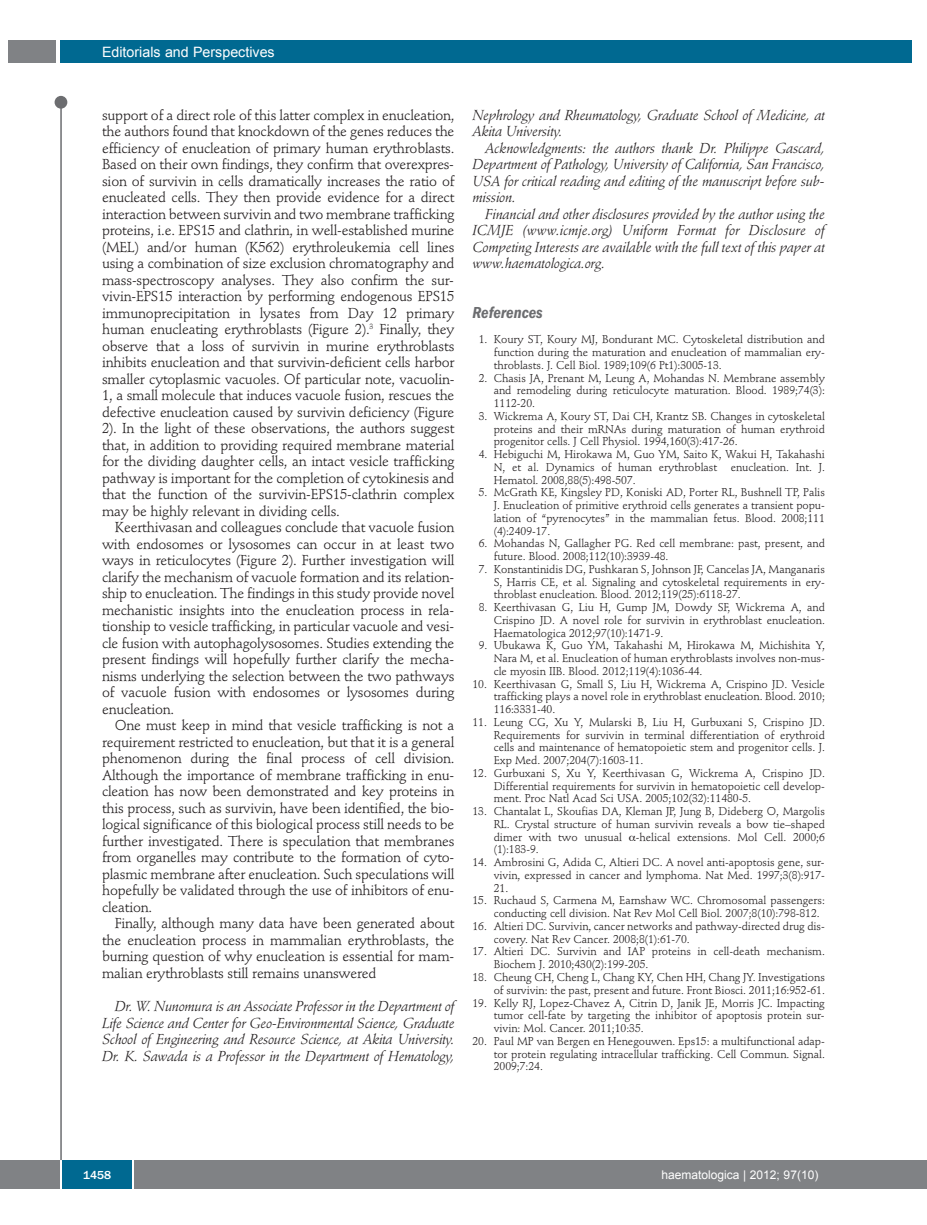
<style>
.page{position:relative;width:927px;height:1225px;background:#fff}
.page>*{position:absolute;margin:0;border:0;box-sizing:border-box;transform-origin:0 0}
.t1{font:italic 600 condensed 16.5px "Franklin Gothic";color:#6c6d70}
.t2{font:14.25px/16.5px "Stempel Schneidler";letter-spacing:-.015em;color:#231f20;text-align:justify}
.t3{font:italic 14.25px/16.5px "Stempel Schneidler";letter-spacing:-.02em;color:#231f20;text-align:justify}
.t4{font:14.25px "Arial";color:#fff}
.t5{font:12px "Arial";color:#fff}
.t6{font:500 12px "Franklin Gothic";color:#fff}
.t7{font:11.25px/12.8px "Stempel Schneidler";letter-spacing:-.005em;color:#231f20;text-align:justify}
</style>
<div class="page">
<div style="left:911px;top:1160px;width:16px;height:28px;background:#808285"></div>
<div style="left:60px;top:40px;width:852px;height:22px;background:#006991"></div>
<div style="left:9px;top:40px;width:47px;height:22px;background:#808285"></div>
<div style="left:0;top:1160px;width:911px;height:28px;background:#808285"></div>
<div style="left:62px;top:1160px;width:71px;height:28px;background:#006991"></div>
<hr style="left:60px;top:1160px;width:2px;height:28px;background:#fff">
<svg style="left:133px;top:1160px;width:1px;height:28px"></svg>
<div style="left:55px;top:96px;width:12px;height:13px;background:#6c6d70;border-radius:50%"></div>
<hr style="left:60px;top:99px;width:2px;height:1061px;background:#6c6d70">
<p class="t4" style="left:102px;top:44px;width:174px">Editorials and Perspectives</p>
<p class="t2" style="left:102px;top:108px;width:354px">support of a direct role of this latter complex in enucleation, the authors found that knockdown of the genes reduces the efficiency of enucleation of primary human erythroblasts.<br>Based on their own findings, they confirm that overexpres&shy;sion of survivin in cells dramatically increases the ratio of enucleated cells. They then provide evidence for a direct interaction between survivin and two membrane trafficking proteins, i.e. EPS15 and clathrin, in well-established murine (MEL) and/or human (K562) erythroleukemia cell lines using a combination of size exclusion chromatography and mass-spectroscopy analyses. They also confirm the sur&shy;vivin-EPS15 interaction by performing endogenous EPS15 immunoprecipitation in lysates from Day 12 primary human enucleating erythroblasts (Figure 2).<sup>3</sup> Finally, they observe that a loss of survivin in murine erythroblasts inhibits enucleation and that survivin-deficient cells harbor smaller cytoplasmic vacuoles. Of particular note, vacuolin-1, a small molecule that induces vacuole fusion, rescues the defective enucleation caused by survivin deficiency (Figure 2). In the light of these observations, the authors suggest that, in addition to providing required membrane material for the dividing daughter cells, an intact vesicle trafficking pathway is important for the completion of cytokinesis and that the function of the survivin-EPS15-clathrin complex may be highly relevant in dividing cells.</p>
<p class="t2" style="left:102px;top:520px;width:354px;text-indent:13px">Keerthivasan and colleagues conclude that vacuole fusion with endosomes or lysosomes can occur in at least two ways in reticulocytes (Figure 2). Further investigation will clarify the mechanism of vacuole formation and its relation&shy;ship to enucleation. The findings in this study provide novel mechanistic insights into the enucleation process in rela&shy;tionship to vesicle trafficking, in particular vacuole and vesi&shy;cle fusion with autophagolysosomes. Studies extending the present findings will hopefully further clarify the mecha&shy;nisms underlying the selection between the two pathways of vacuole fusion with endosomes or lysosomes during enucleation.</p>
<p class="t2" style="left:102px;top:718px;width:354px;text-indent:13px">One must keep in mind that vesicle trafficking is not a requirement restricted to enucleation, but that it is a general phenomenon during the final process of cell division.<br>Although the importance of membrane trafficking in enu&shy;cleation has now been demonstrated and key proteins in this process, such as survivin, have been identified, the bio&shy;logical significance of this biological process still needs to be further investigated. There is speculation that membranes from organelles may contribute to the formation of cyto&shy;plasmic membrane after enucleation. Such speculations will hopefully be validated through the use of inhibitors of enu&shy;cleation.</p>
<p class="t2" style="left:102px;top:916px;width:354px;text-indent:13px">Finally, although many data have been generated about the enucleation process in mammalian erythroblasts, the burning question of why enucleation is essential for mam&shy;malian erythroblasts still remains unanswered</p>
<p class="t3" style="left:102px;top:999px;width:354px;text-indent:13px">Dr. W. Nunomura is an Associate Professor in the Department of Life Science and Center for Geo-Environmental Science, Graduate School of Engineering and Resource Science, at Akita University.<br>Dr. K. Sawada is a Professor in the Department of Hematology,</p>
<p class="t3" style="left:472px;top:108px;width:354px">Nephrology and Rheumatology, Graduate School of Medicine, at<br>Akita University.</p>
<p class="t3" style="left:472px;top:141px;width:354px;text-indent:13px">Acknowledgments: the authors thank Dr. Philippe Gascard, Department of Pathology, University of California, San Francisco, USA for critical reading and editing of the manuscript before sub&shy;mission.</p>
<p class="t3" style="left:472px;top:207px;width:354px;text-indent:13px">Financial and other disclosures provided by the author using the ICMJE (www.icmje.org) Uniform Format for Disclosure of Competing Interests are available with the full text of this paper at www.haematologica.org.</p>
<h1 class="t1" style="left:472px;top:306px;width:72px">References</h1>
<p class="t7" style="left:494px;top:334px;width:333px;text-indent:-15px">1. Koury ST, Koury MJ, Bondurant MC. Cytoskeletal distribution and function during the maturation and enucleation of mammalian ery&shy;throblasts. J. Cell Biol. 1989;109(6 Pt1):3005-13.</p>
<p class="t7" style="left:494px;top:372px;width:333px;text-indent:-15px">2. Chasis JA, Prenant M, Leung A, Mohandas N. Membrane assembly and remodeling during reticulocyte maturation. Blood. 1989;74(3):<br>1112-20.</p>
<p class="t7" style="left:494px;top:411px;width:333px;text-indent:-15px">3. Wickrema A, Koury ST, Dai CH, Krantz SB. Changes in cytoskeletal proteins and their mRNAs during maturation of human erythroid progenitor cells. J Cell Physiol. 1994,160(3):417-26.</p>
<p class="t7" style="left:494px;top:449px;width:333px;text-indent:-15px">4. Hebiguchi M, Hirokawa M, Guo YM, Saito K, Wakui H, Takahashi N, et al. Dynamics of human erythroblast enucleation. Int. J.<br>Hematol. 2008,88(5):498-507.</p>
<p class="t7" style="left:494px;top:487px;width:333px;text-indent:-15px">5. McGrath KE, Kingsley PD, Koniski AD, Porter RL, Bushnell TP, Palis J. Enucleation of primitive erythroid cells generates a transient popu&shy;lation of “pyrenocytes” in the mammalian fetus. Blood. 2008;111 (4):2409-17.</p>
<p class="t7" style="left:494px;top:538px;width:333px;text-indent:-15px">6. Mohandas N, Gallagher PG. Red cell membrane: past, present, and future. Blood. 2008;112(10):3939-48.</p>
<p class="t7" style="left:494px;top:564px;width:333px;text-indent:-15px">7. Konstantinidis DG, Pushkaran S, Johnson JF, Cancelas JA, Manganaris S, Harris CE, et al. Signaling and cytoskeletal requirements in ery&shy;throblast enucleation. Blood. 2012;119(25):6118-27.</p>
<p class="t7" style="left:494px;top:602px;width:333px;text-indent:-15px">8. Keerthivasan G, Liu H, Gump JM, Dowdy SF, Wickrema A, and Crispino JD. A novel role for survivin in erythroblast enucleation.<br>Haematologica 2012;97(10):1471-9.</p>
<p class="t7" style="left:494px;top:640px;width:333px;text-indent:-15px">9. Ubukawa K, Guo YM, Takahashi M, Hirokawa M, Michishita Y, Nara M, et al. Enucleation of human erythroblasts involves non-mus&shy;cle myosin IIB. Blood. 2012;119(4):1036-44.</p>
<p class="t7" style="left:494px;top:678px;width:333px;text-indent:-21px">10. Keerthivasan G, Small S, Liu H, Wickrema A, Crispino JD. Vesicle trafficking plays a novel role in erythroblast enucleation. Blood. 2010; 116:3331-40.</p>
<p class="t7" style="left:494px;top:717px;width:333px;text-indent:-21px">11. Leung CG, Xu Y, Mularski B, Liu H, Gurbuxani S, Crispino JD.<br>Requirements for survivin in terminal differentiation of erythroid cells and maintenance of hematopoietic stem and progenitor cells. J.<br>Exp Med. 2007;204(7):1603-11.</p>
<p class="t7" style="left:494px;top:768px;width:333px;text-indent:-21px">12. Gurbuxani S, Xu Y, Keerthivasan G, Wickrema A, Crispino JD.<br>Differential requirements for survivin in hematopoietic cell develop&shy;ment. Proc Natl Acad Sci USA. 2005;102(32):11480-5.</p>
<p class="t7" style="left:494px;top:806px;width:333px;text-indent:-21px">13. Chantalat L, Skoufias DA, Kleman JP, Jung B, Dideberg O, Margolis RL. Crystal structure of human survivin reveals a bow tie–shaped dimer with two unusual -helical extensions. Mol Cell. 2000;6 (1):183-9.</p>
<p class="t7" style="left:494px;top:857px;width:333px;text-indent:-21px">14. Ambrosini G, Adida C, Altieri DC. A novel anti-apoptosis gene, sur&shy;vivin, expressed in cancer and lymphoma. Nat Med. 1997;3(8):917- 21.</p>
<p class="t7" style="left:494px;top:895px;width:333px;text-indent:-21px">15. Ruchaud S, Carmena M, Earnshaw WC. Chromosomal passengers: conducting cell division. Nat Rev Mol Cell Biol. 2007;8(10):798-812.</p>
<p class="t7" style="left:494px;top:921px;width:333px;text-indent:-21px">16. Altieri DC. Survivin, cancer networks and pathway-directed drug dis&shy;covery. Nat Rev Cancer. 2008;8(1):61-70.</p>
<p class="t7" style="left:494px;top:946px;width:333px;text-indent:-21px">17. Altieri DC. Survivin and IAP proteins in cell-death mechanism.<br>Biochem J. 2010;430(2):199-205.</p>
<p class="t7" style="left:472px;top:972px;width:354px;text-align:right">18. Cheung CH, Cheng L, Chang KY, Chen HH, Chang JY. Investigations of survivin: the past, present and future. Front Biosci. 2011;16:952-61.</p>
<p class="t7" style="left:494px;top:997px;width:333px;text-indent:-21px">19. Kelly RJ, Lopez-Chavez A, Citrin D, Janik JE, Morris JC. Impacting tumor cell-fate by targeting the inhibitor of apoptosis protein sur&shy;vivin: Mol. Cancer. 2011;10:35.</p>
<p class="t7" style="left:494px;top:1035px;width:333px;text-indent:-21px">20. Paul MP van Bergen en Henegouwen. Eps15: a multifunctional adap&shy;tor protein regulating intracellular trafficking. Cell Commun. Signal.<br>2009;7:24.</p>
<p class="t6" style="left:83px;top:1171px;width:30px">1458</p>
<p class="t5" style="left:661px;top:1168px;width:158px">haematologica | 2012; 97(10)</p>
</div>
